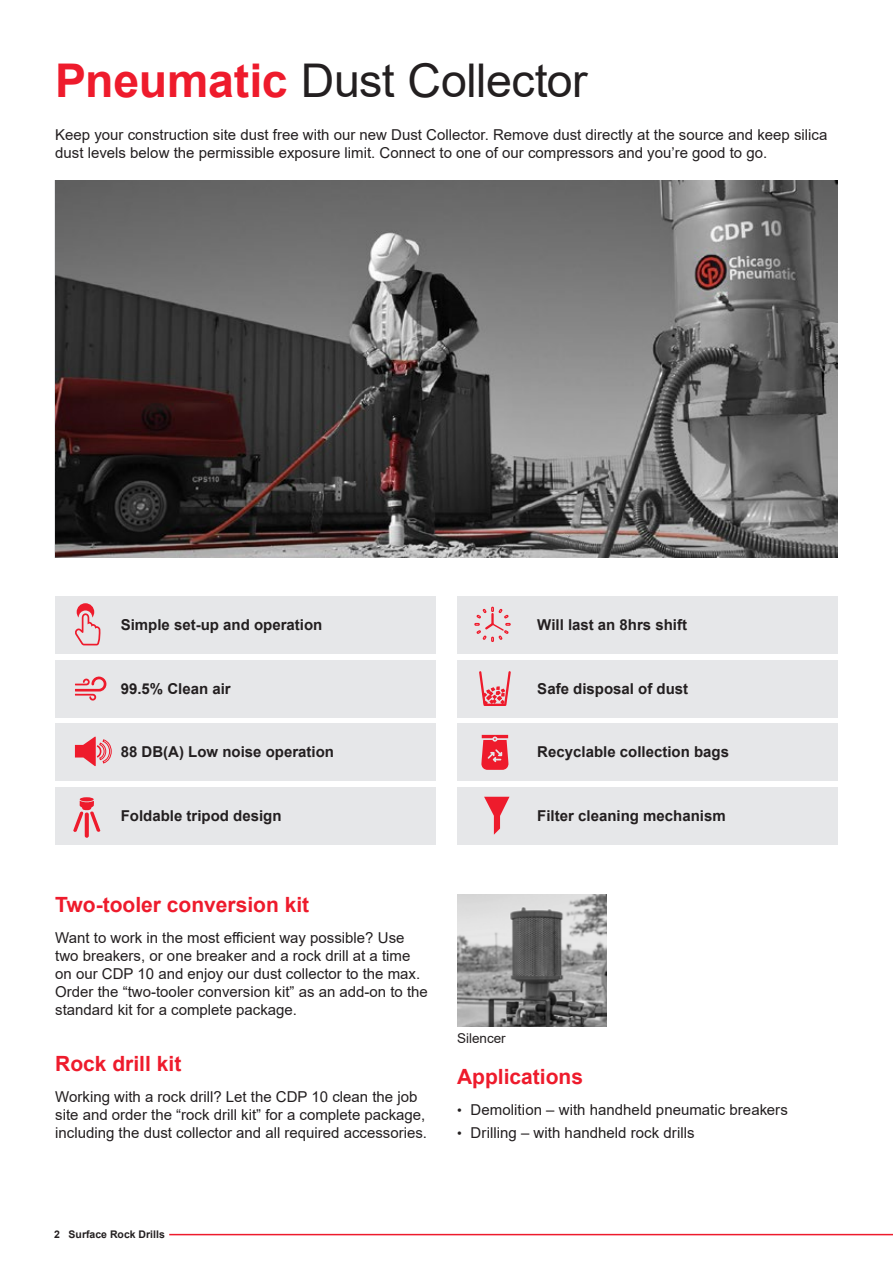
<style>
.page{position:relative;width:893px;height:1263px;background:#fff}
.page>*{position:absolute;margin:0;border:0;box-sizing:border-box;transform-origin:0 0}
.t1{font:46.5px "Arial";letter-spacing:-.01em;color:#231f20}
.t2{font:700 21px "Arial";color:#ee1b2c}
.t3{font:15px/18px "Arial";color:#231f20}
.t4{font:700 15px "Arial";color:#231f20}
.t5{font:13.5px "Arial";color:#231f20}
.t6{font:700 10.5px "Arial";color:#231f20}
.s1{font-weight:700;color:#ee1b2c}
.s2{font-size:13.5px}
</style>
<div class="page">
<img style="left:55px;top:180px;width:783px;height:378px">
<img style="left:457px;top:895px;width:150px;height:132px">
<hr style="left:169px;top:1234px;width:724px;height:1px;background:#ee1b2c">
<div style="left:55px;top:596px;width:381px;height:57px;background:#e6e7e9"></div>
<div style="left:55px;top:660px;width:381px;height:57px;background:#e6e7e9"></div>
<div style="left:55px;top:724px;width:381px;height:57px;background:#e6e7e9"></div>
<div style="left:55px;top:788px;width:381px;height:57px;background:#e6e7e9"></div>
<svg style="left:75px;top:603px;width:26px;height:42px"></svg>
<div style="left:457px;top:596px;width:381px;height:57px;background:#e6e7e9"></div>
<div style="left:457px;top:660px;width:381px;height:57px;background:#e6e7e9"></div>
<div style="left:457px;top:724px;width:381px;height:57px;background:#e6e7e9"></div>
<div style="left:457px;top:788px;width:381px;height:57px;background:#e6e7e9"></div>
<svg style="left:474px;top:606px;width:37px;height:36px"></svg>
<svg style="left:75px;top:676px;width:32px;height:25px"></svg>
<svg style="left:75px;top:736px;width:37px;height:30px"></svg>
<svg style="left:73px;top:801px;width:27px;height:37px"></svg>
<svg style="left:80px;top:797px;width:14px;height:4px"></svg>
<svg style="left:479px;top:671px;width:32px;height:35px"></svg>
<svg style="left:481px;top:735px;width:28px;height:35px"></svg>
<svg style="left:484px;top:797px;width:25px;height:38px"></svg>
<h1 class="t1" style="left:55px;top:48px;width:534px"><span class="s1">Pneumatic</span> Dust Collector</h1>
<p class="t3" style="left:55px;top:126px;width:774px">Keep your construction site dust free with our new Dust Collector. Remove dust directly at the source and keep silica dust levels below the permissible exposure limit. Connect to one of our compressors and you’re good to go.</p>
<p class="t4" style="left:121px;top:614px;width:203px">Simple set-up and operation</p>
<p class="t4" style="left:537px;top:614px;width:151px">Will last an 8hrs shift</p>
<p class="t4" style="left:121px;top:678px;width:112px">99.5% Clean air</p>
<p class="t4" style="left:537px;top:678px;width:152px">Safe disposal of dust</p>
<p class="t4" style="left:121px;top:742px;width:215px">88 DB(A) Low noise operation</p>
<p class="t4" style="left:537px;top:742px;width:193px">Recyclable collection bags</p>
<p class="t4" style="left:121px;top:806px;width:162px">Foldable tripod design</p>
<p class="t4" style="left:537px;top:806px;width:190px">Filter cleaning mechanism</p>
<h2 class="t2" style="left:55px;top:891px;width:255px">Two-tooler conversion kit</h2>
<p class="t3" style="left:55px;top:928px;width:374px">Want to work in the most efficient way possible? Use two breakers, or one breaker and a rock drill at a time on our CDP 10 and enjoy our dust collector to the max.<br>Order the “two-tooler conversion kit” as an add-on to the standard kit for a complete package.</p>
<h2 class="t2" style="left:55px;top:1049px;width:128px">Rock drill kit</h2>
<p class="t3" style="left:55px;top:1087px;width:373px">Working with a rock drill? Let the CDP 10 clean the job site and order the “rock drill kit” for a complete package, including the dust collector and all required accessories.</p>
<p class="t5" style="left:457px;top:1028px;width:50px">Silencer</p>
<h2 class="t2" style="left:457px;top:1062px;width:128px">Applications</h2>
<p class="t3" style="left:457px;top:1101px;width:332px"><span class="s2">•</span> Demolition – with handheld pneumatic breakers</p>
<p class="t3" style="left:457px;top:1123px;width:239px"><span class="s2">•</span> Drilling – with handheld rock drills</p>
<p class="t6" style="left:54px;top:1227px;width:112px">2 Surface Rock Drills</p>
</div>
